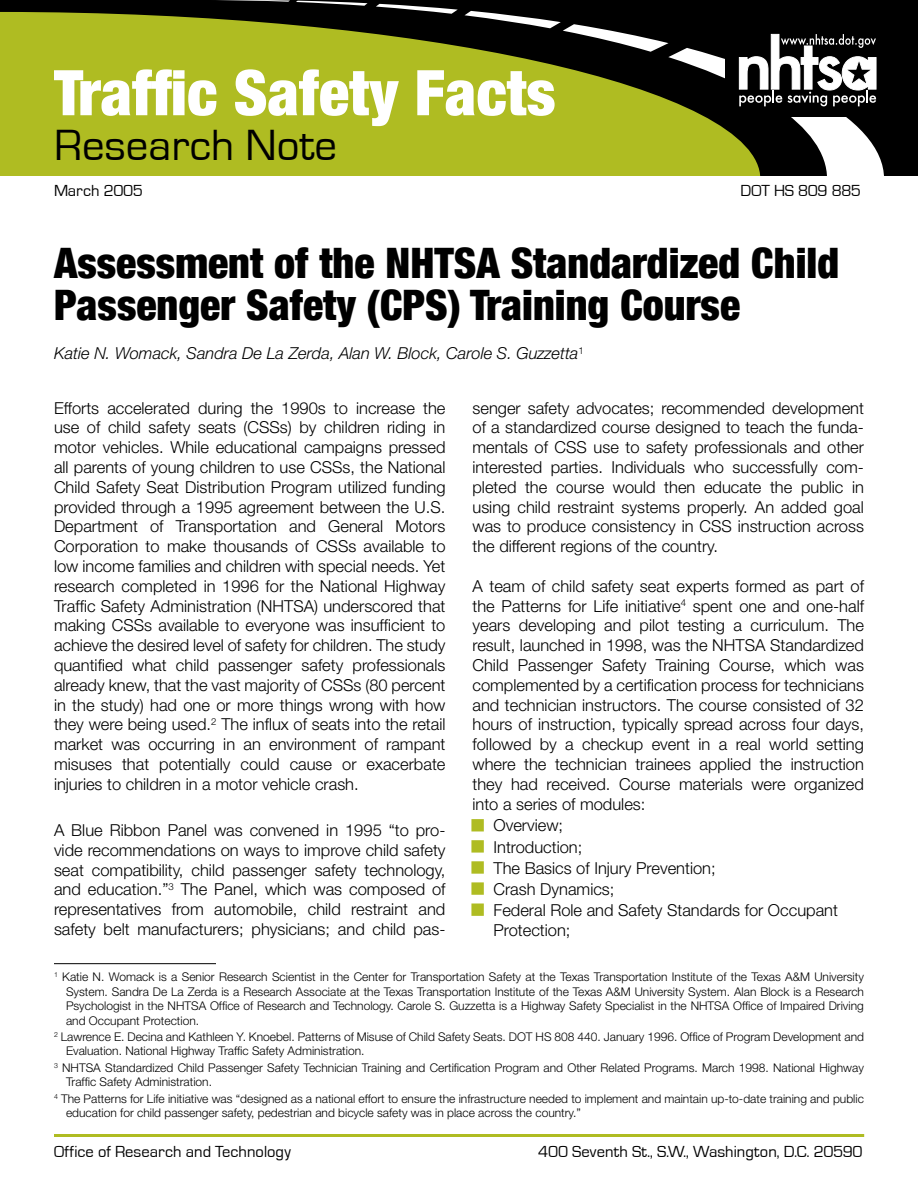
<style>
.page{position:relative;width:918px;height:1188px;background:#fff}
.page>*{position:absolute;margin:0;border:0;box-sizing:border-box;transform-origin:0 0}
.t1{font:900 condensed 63px "Helvetica Neue";color:#fff}
.t2{font:45px "Eurostile";color:#000}
.t3{font:900 condensed 42px/42px "Helvetica Neue";color:#000}
.t4{font:300 16.5px/19.8px "Helvetica Neue";color:#000;text-align:justify}
.t5{font:16.5px "Eurostile";color:#000}
.t6{font:italic 300 16.5px "Helvetica Neue";color:#000}
.t7{font:16.5px "Eurostile";letter-spacing:-.025em;color:#000}
.t8{font:300 12px/14.4px "Helvetica Neue";color:#000}
.s1{color:#afbc22}
</style>
<div class="page">
<hr style="left:54px;top:1134px;width:810px;height:3px;background:#afbc22">
<svg style="left:0;top:0;width:918px;height:175px;background:#88921a"></svg>
<svg style="left:376px;top:4px;width:82px;height:10px"></svg>
<svg style="left:190px;top:0;width:100px;height:2px"></svg>
<svg style="left:296px;top:1px;width:72px;height:5px"></svg>
<svg style="left:465px;top:11px;width:419px;height:164px;background:#656a30"></svg>
<hr style="left:54px;top:963px;width:162px;height:1px;background:#000">
<div style="left:471px;top:819px;width:13px;height:12px;border:3px solid #afbc22"></div>
<div style="left:471px;top:840px;width:13px;height:13px;border:3px solid #afbc22"></div>
<div style="left:471px;top:861px;width:13px;height:13px;border:3px solid #afbc22"></div>
<div style="left:471px;top:882px;width:13px;height:13px;border:3px solid #afbc22"></div>
<div style="left:471px;top:903px;width:13px;height:13px;border:3px solid #afbc22"></div>
<h1 class="t1" style="left:54px;top:54px;width:503px">Traffic Safety Facts</h1>
<h2 class="t2" style="left:54px;top:121px;width:284px">Research Note</h2>
<p class="t5" style="left:54px;top:182px;width:90px">March 2005</p>
<p class="t7" style="left:741px;top:182px;width:122px">DOT HS 809 885</p>
<h3 class="t3" style="left:54px;top:241px;width:787px">Assessment of the NHTSA Standardized Child<br>Passenger Safety (CPS) Training Course</h3>
<p class="t6" style="left:54px;top:344px;width:531px">Katie N. Womack, Sandra De La Zerda, Alan W. Block, Carole S. Guzzetta<sup>1</sup></p>
<p class="t4" style="left:54px;top:397px;width:393px">Efforts accelerated during the 1990s to increase the use of child safety seats (CSSs) by children riding in motor vehicles. While educational campaigns pressed all parents of young children to use CSSs, the National Child Safety Seat Distribution Program utilized funding provided through a 1995 agreement between the U.S.<br>Department of Transportation and General Motors Corporation to make thousands of CSSs available to low income families and children with special needs. Yet research completed in 1996 for the National Highway Traffic Safety Administration (NHTSA) underscored that making CSSs available to everyone was insufficient to achieve the desired level of safety for children. The study quantified what child passenger safety professionals already knew, that the vast majority of CSSs (80 percent in the study) had one or more things wrong with how they were being used.<sup>2</sup> The influx of seats into the retail market was occurring in an environment of rampant misuses that potentially could cause or exacerbate injuries to children in a motor vehicle crash.</p>
<p class="t4" style="left:54px;top:820px;width:393px">A Blue Ribbon Panel was convened in 1995 “to pro&shy;vide recommendations on ways to improve child safety seat compatibility, child passenger safety technology, and education.”<sup>3</sup> The Panel, which was composed of representatives from automobile, child restraint and safety belt manufacturers; physicians; and child pas-</p>
<p class="t4" style="left:472px;top:397px;width:393px">senger safety advocates; recommended development of a standardized course designed to teach the funda&shy;mentals of CSS use to safety professionals and other interested parties. Individuals who successfully com&shy;pleted the course would then educate the public in using child restraint systems properly. An added goal was to produce consistency in CSS instruction across the different regions of the country.</p>
<p class="t4" style="left:472px;top:576px;width:393px">A team of child safety seat experts formed as part of the Patterns for Life initiative<sup>4</sup> spent one and one-half years developing and pilot testing a curriculum. The result, launched in 1998, was the NHTSA Standardized Child Passenger Safety Training Course, which was complemented by a certification process for technicians and technician instructors. The course consisted of 32 hours of instruction, typically spread across four days, followed by a checkup event in a real world setting where the technician trainees applied the instruction they had received. Course materials were organized into a series of modules:</p>
<p class="t4" style="left:472px;top:815px;width:92px"><span class="s1">■</span> Overview;</p>
<p class="t4" style="left:472px;top:836px;width:111px"><span class="s1">■</span> Introduction;</p>
<p class="t4" style="left:472px;top:858px;width:245px"><span class="s1">■</span> The Basics of Injury Prevention;</p>
<p class="t4" style="left:472px;top:879px;width:144px"><span class="s1">■</span> Crash Dynamics;</p>
<p class="t4" style="left:494px;top:900px;width:346px;text-indent:-21px"><span class="s1">■</span> Federal Role and Safety Standards for Occupant<br>Protection;</p>
<p class="t8" style="left:66px;top:970px;width:800px;text-align:justify;text-indent:-12px"><sup>1</sup> Katie N. Womack is a Senior Research Scientist in the Center for Transportation Safety at the Texas Transportation Institute of the Texas A&amp;M University System. Sandra De La Zerda is a Research Associate at the Texas Transportation Institute of the Texas A&amp;M University System. Alan Block is a Research Psychologist in the NHTSA Office of Research and Technology. Carole S. Guzzetta is a Highway Safety Specialist in the NHTSA Office of Impaired Driving and Occupant Protection.</p>
<p class="t8" style="left:66px;top:1029px;width:800px;text-indent:-12px"><sup>2</sup> Lawrence E. Decina and Kathleen Y. Knoebel. Patterns of Misuse of Child Safety Seats. DOT HS 808 440. January 1996. Office of Program Development and<br>Evaluation. National Highway Traffic Safety Administration.</p>
<p class="t8" style="left:66px;top:1060px;width:799px;text-indent:-12px"><sup>3</sup> NHTSA Standardized Child Passenger Safety Technician Training and Certification Program and Other Related Programs. March 1998. National Highway<br>Traffic Safety Administration.</p>
<p class="t8" style="left:66px;top:1091px;width:799px;text-indent:-12px"><sup>4</sup> The Patterns for Life initiative was “designed as a national effort to ensure the infrastructure needed to implement and maintain up-to-date training and public education for child passenger safety, pedestrian and bicycle safety was in place across the country.”</p>
<p class="t5" style="left:54px;top:1143px;width:238px">Office of Research and Technology</p>
<p class="t5" style="left:538px;top:1143px;width:326px">400 Seventh St., S.W., Washington, D.C. 20590</p>
</div>
